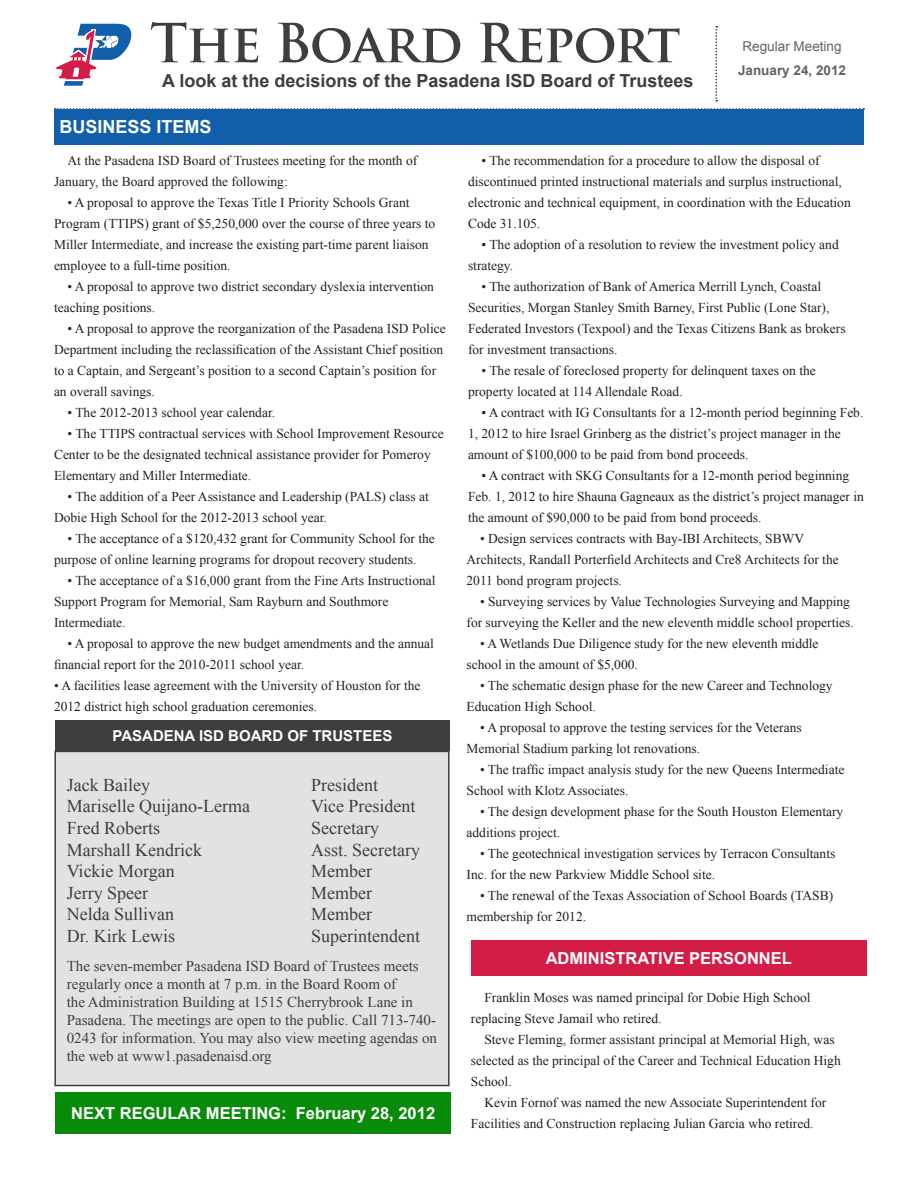
<style>
.page{position:relative;width:918px;height:1188px;background:#fff}
.page>*{position:absolute;margin:0;border:0;box-sizing:border-box;transform-origin:0 0}
.t1{font:700 52.5px "Trajan Pro";letter-spacing:-.02em;color:#3e3e3f}
.t2{font:18px "Times New Roman";color:#3e3e3f}
.t3{font:700 18px "Arial";color:#3e3e3f}
.t4{font:700 18px "Arial";color:#fff}
.t5{font:700 16.5px "Arial";color:#fff}
.t6{font:15px/18px "Times New Roman";color:#3e3e3f}
.t7{font:700 15px "Arial";color:#fff}
.t8{font:13.5px/21px "Times New Roman";color:#231f20}
.t9{font:13.5px "Arial";color:#636366}
.t10{font:700 13.5px "Arial";color:#636366}
</style>
<div class="page">
<svg style="left:55px;top:108px;width:809px;height:1px"></svg>
<svg style="left:56px;top:24px;width:76px;height:62px"></svg>
<svg style="left:716px;top:26px;width:1px;height:75px"></svg>
<div style="left:54px;top:109px;width:810px;height:36px;background:#115eab"></div>
<div style="left:55px;top:751px;width:394px;height:335px;background:#e1e2e4"></div>
<div style="left:54px;top:751px;width:396px;height:335px;border:2px solid #3e3e3f"></div>
<div style="left:55px;top:720px;width:395px;height:31px;background:#3e3e3f"></div>
<div style="left:55px;top:1092px;width:396px;height:42px;background:#098b0a"></div>
<div style="left:471px;top:940px;width:396px;height:36px;background:#d41d46"></div>
<p class="t1" style="left:150px;top:10px;width:532px">The Board Report</p>
<p class="t3" style="left:162px;top:69px;width:533px">A look at the decisions of the Pasadena ISD Board of Trustees</p>
<p class="t9" style="left:743px;top:38px;width:101px">Regular Meeting</p>
<p class="t10" style="left:738px;top:61px;width:110px">January 24, 2012</p>
<p class="t4" style="left:59px;top:115px;width:154px">BUSINESS ITEMS</p>
<p class="t8" style="left:54px;top:150px;width:365px;text-indent:14px">At the Pasadena ISD Board of Trustees meeting for the month of<br>January, the Board approved the following:</p>
<p class="t8" style="left:54px;top:192px;width:383px;text-indent:14px">• A proposal to approve the Texas Title I Priority Schools Grant Program (TTIPS) grant of $5,250,000 over the course of three years to Miller Intermediate, and increase the existing part-time parent liaison employee to a full-time position.</p>
<p class="t8" style="left:54px;top:276px;width:382px;text-indent:14px">• A proposal to approve two district secondary dyslexia intervention teaching positions.</p>
<p class="t8" style="left:54px;top:318px;width:393px;text-indent:14px">• A proposal to approve the reorganization of the Pasadena ISD Police Department including the reclassification of the Assistant Chief position to a Captain, and Sergeant’s position to a second Captain’s position for an overall savings.</p>
<p class="t8" style="left:68px;top:402px;width:209px">• The 2012-2013 school year calendar.</p>
<p class="t8" style="left:54px;top:423px;width:391px;text-indent:14px">• The TTIPS contractual services with School Improvement Resource<br>Center to be the designated technical assistance provider for Pomeroy<br>Elementary and Miller Intermediate.</p>
<p class="t8" style="left:54px;top:486px;width:376px;text-indent:14px">• The addition of a Peer Assistance and Leadership (PALS) class at<br>Dobie High School for the 2012-2013 school year.</p>
<p class="t8" style="left:54px;top:528px;width:382px;text-indent:14px">• The acceptance of a $120,432 grant for Community School for the purpose of online learning programs for dropout recovery students.</p>
<p class="t8" style="left:54px;top:570px;width:383px;text-indent:14px">• The acceptance of a $16,000 grant from the Fine Arts Instructional<br>Support Program for Memorial, Sam Rayburn and Southmore<br>Intermediate.</p>
<p class="t8" style="left:54px;top:633px;width:382px;text-indent:14px">• A proposal to approve the new budget amendments and the annual financial report for the 2010-2011 school year.</p>
<p class="t8" style="left:54px;top:675px;width:368px">• A facilities lease agreement with the University of Houston for the<br>2012 district high school graduation ceremonies.</p>
<p class="t7" style="left:112px;top:726px;width:282px">PASADENA ISD BOARD OF TRUSTEES</p>
<p class="t2" style="left:67px;top:773px;width:85px">Jack Bailey</p>
<p class="t2" style="left:311px;top:773px;width:68px">President</p>
<p class="t2" style="left:67px;top:794px;width:185px">Mariselle Quijano-Lerma</p>
<p class="t2" style="left:311px;top:794px;width:106px">Vice President</p>
<p class="t2" style="left:67px;top:816px;width:95px">Fred Roberts</p>
<p class="t2" style="left:311px;top:816px;width:69px">Secretary</p>
<p class="t2" style="left:67px;top:837px;width:137px">Marshall Kendrick</p>
<p class="t2" style="left:311px;top:837px;width:110px">Asst. Secretary</p>
<p class="t2" style="left:67px;top:859px;width:110px">Vickie Morgan</p>
<p class="t2" style="left:311px;top:859px;width:62px">Member</p>
<p class="t2" style="left:67px;top:881px;width:83px">Jerry Speer</p>
<p class="t2" style="left:311px;top:881px;width:62px">Member</p>
<p class="t2" style="left:67px;top:902px;width:109px">Nelda Sullivan</p>
<p class="t2" style="left:311px;top:902px;width:62px">Member</p>
<p class="t2" style="left:67px;top:924px;width:110px">Dr. Kirk Lewis</p>
<p class="t2" style="left:311px;top:924px;width:110px">Superintendent</p>
<p class="t6" style="left:67px;top:957px;width:372px">The seven-member Pasadena ISD Board of Trustees meets regularly once a month at 7 p.m. in the Board Room of<br>the Administration Building at 1515 Cherrybrook Lane in Pasadena. The meetings are open to the public. Call 713-740- 0243 for information. You may also view meeting agendas on the web at www1.pasadenaisd.org</p>
<p class="t5" style="left:71px;top:1102px;width:366px">NEXT REGULAR MEETING: February 28, 2012</p>
<p class="t8" style="left:468px;top:150px;width:384px;text-indent:14px">• The recommendation for a procedure to allow the disposal of discontinued printed instructional materials and surplus instructional, electronic and technical equipment, in coordination with the Education Code 31.105.</p>
<p class="t8" style="left:468px;top:234px;width:372px;text-indent:14px">• The adoption of a resolution to review the investment policy and strategy.</p>
<p class="t8" style="left:468px;top:276px;width:379px;text-indent:14px">• The authorization of Bank of America Merrill Lynch, Coastal Securities, Morgan Stanley Smith Barney, First Public (Lone Star), Federated Investors (Texpool) and the Texas Citizens Bank as brokers for investment transactions.</p>
<p class="t8" style="left:468px;top:360px;width:349px;text-indent:14px">• The resale of foreclosed property for delinquent taxes on the property located at 114 Allendale Road.</p>
<p class="t8" style="left:468px;top:402px;width:397px;text-indent:14px">• A contract with IG Consultants for a 12-month period beginning Feb.<br>1, 2012 to hire Israel Grinberg as the district’s project manager in the amount of $100,000 to be paid from bond proceeds.</p>
<p class="t8" style="left:468px;top:465px;width:397px;text-indent:14px">• A contract with SKG Consultants for a 12-month period beginning<br>Feb. 1, 2012 to hire Shauna Gagneaux as the district’s project manager in the amount of $90,000 to be paid from bond proceeds.</p>
<p class="t8" style="left:467px;top:528px;width:374px;text-indent:14px">• Design services contracts with Bay-IBI Architects, SBWV<br>Architects, Randall Porterfield Architects and Cre8 Architects for the<br>2011 bond program projects.</p>
<p class="t8" style="left:467px;top:591px;width:389px;text-align:right">• Surveying services by Value Technologies Surveying and Mapping for surveying the Keller and the new eleventh middle school properties.</p>
<p class="t8" style="left:467px;top:633px;width:354px;text-indent:14px">• A Wetlands Due Diligence study for the new eleventh middle school in the amount of $5,000.</p>
<p class="t8" style="left:467px;top:675px;width:368px;text-indent:14px">• The schematic design phase for the new Career and Technology<br>Education High School.</p>
<p class="t8" style="left:467px;top:717px;width:337px;text-indent:14px">• A proposal to approve the testing services for the Veterans<br>Memorial Stadium parking lot renovations.</p>
<p class="t8" style="left:467px;top:759px;width:379px;text-indent:14px">• The traffic impact analysis study for the new Queens Intermediate<br>School with Klotz Associates.</p>
<p class="t8" style="left:467px;top:801px;width:378px;text-indent:14px">• The design development phase for the South Houston Elementary additions project.</p>
<p class="t8" style="left:467px;top:843px;width:370px;text-indent:14px">• The geotechnical investigation services by Terracon Consultants<br>Inc. for the new Parkview Middle School site.</p>
<p class="t8" style="left:467px;top:885px;width:368px;text-indent:14px">• The renewal of the Texas Association of School Boards (TASB) membership for 2012.</p>
<p class="t5" style="left:546px;top:947px;width:248px">ADMINISTRATIVE PERSONNEL</p>
<p class="t8" style="left:471px;top:987px;width:341px;text-indent:14px">Franklin Moses was named principal for Dobie High School replacing Steve Jamail who retired.</p>
<p class="t8" style="left:471px;top:1029px;width:371px;text-indent:14px">Steve Fleming, former assistant principal at Memorial High, was selected as the principal of the Career and Technical Education High<br>School.</p>
<p class="t8" style="left:471px;top:1092px;width:357px;text-indent:14px">Kevin Fornof was named the new Associate Superintendent for<br>Facilities and Construction replacing Julian Garcia who retired.</p>
</div>
